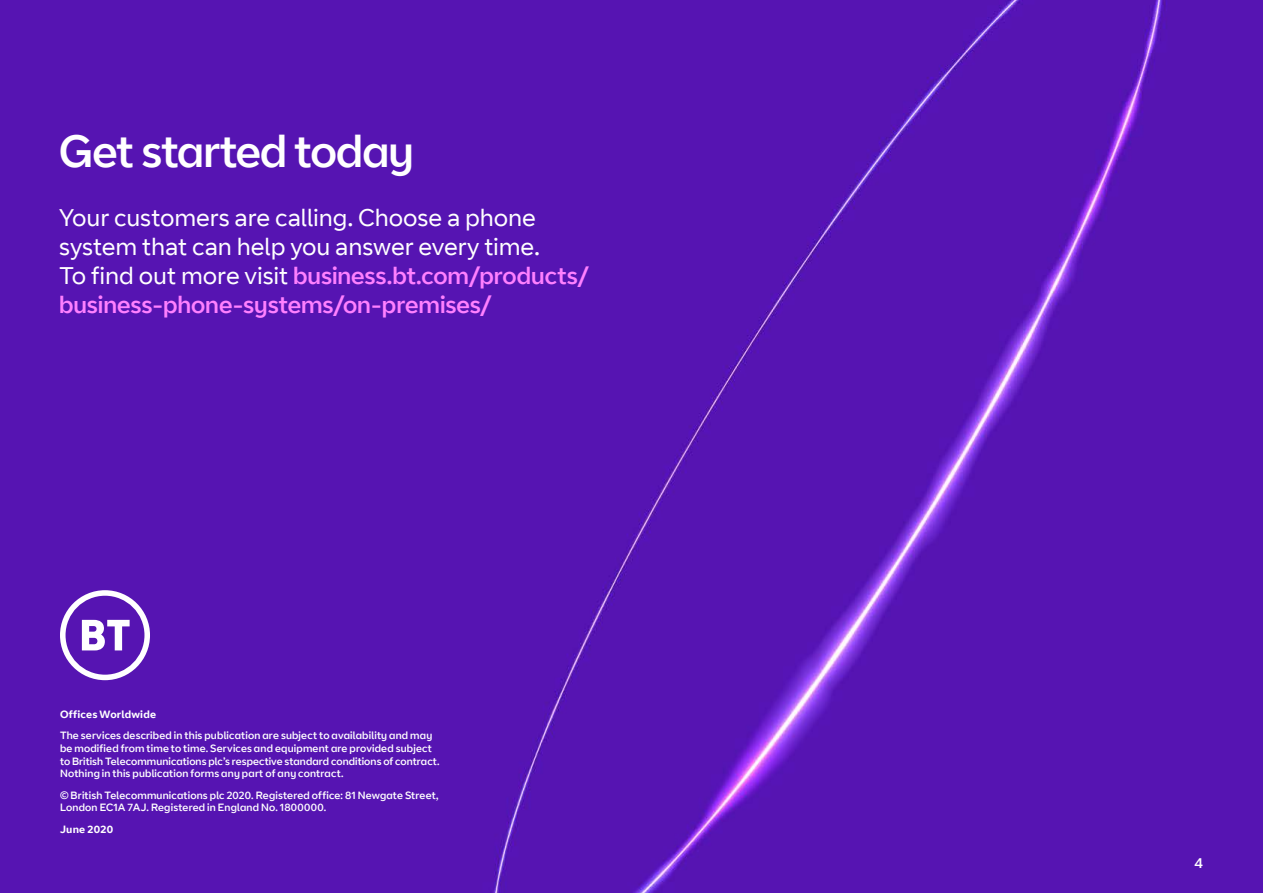
<style>
.page{position:relative;width:1263px;height:893px;background:#5614b2}
.page>*{position:absolute;margin:0;border:0;box-sizing:border-box;transform-origin:0 0}
.t1{font:45px "BT Curve Headline";letter-spacing:-.02em;color:#fff}
.t2{font:24px/28.8px "BT Curve Headline";color:#ff80ff}
.t3{font:24px/28.8px "BT Curve";letter-spacing:-.005em;color:#fff}
.t4{font:14.25px "BT Curve Headline";color:#fff}
.t5{font:10.5px/12.6px "BT Curve Headline";letter-spacing:.015em;color:#fff}
.t6{font:700 10.5px "BT Curve";letter-spacing:.02em;color:#fff}
.s1{font-family:"BT Curve";color:#fff}
</style>
<div class="page">
<svg style="left:60px;top:590px;width:90px;height:90px"></svg>
<h1 class="t1" style="left:59px;top:125px;width:356px">Get started today</h1>
<h2 class="t3" style="left:59px;top:204px;width:483px">Your customers are calling. Choose a phone system that can help you answer every time.</h2>
<h2 class="t2" style="left:59px;top:262px;width:532px"><span class="s1">To find out more visit</span> business.bt.com/products/ business-phone-systems/on-premises/</h2>
<p class="t6" style="left:60px;top:708px;width:98px">Offices Worldwide</p>
<p class="t5" style="left:60px;top:730px;width:381px">The services described in this publication are subject to availability and may be modified from time to time. Services and equipment are provided subject to British Telecommunications plc’s respective standard conditions of contract.<br>Nothing in this publication forms any part of any contract.</p>
<p class="t5" style="left:60px;top:789px;width:380px">© British Telecommunications plc 2020. Registered office: 81 Newgate Street,<br>London EC1A 7AJ. Registered in England No. 1800000.</p>
<p class="t6" style="left:60px;top:823px;width:55px">June 2020</p>
<h3 class="t4" style="left:1194px;top:855px;width:10px">4</h3>
</div>
